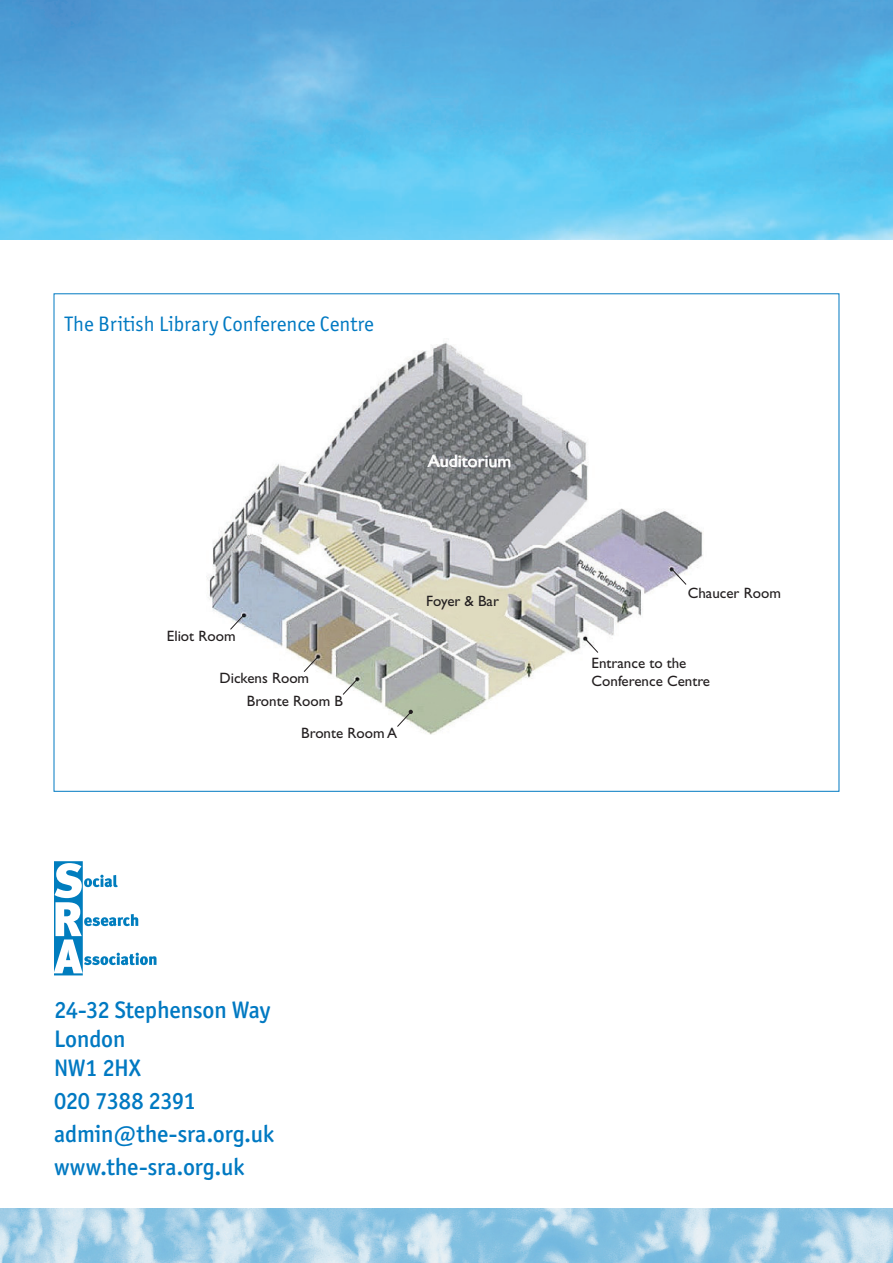
<style>
.page{position:relative;width:893px;height:1263px;background:#fff}
.page>*{position:absolute;margin:0;border:0;box-sizing:border-box;transform-origin:0 0}
.Subhead_02{font:500 24px/28.8px "Officina San ITC";letter-spacing:-.01em;color:#0079c2}
.Body_text{font:21px "Officina San ITC";color:#0079c2}
.t1{font:18px "Gill Sans";color:#fff}
.t2{font:15px/18px "Gill Sans";color:#231f20}
</style>
<div class="page">
<img style="left:0;top:1209px;width:893px;height:54px">
<img style="left:0;top:0;width:893px;height:240px">
<svg style="left:54px;top:861px;width:102px;height:114px"></svg>
<img style="left:206px;top:342px;width:498px;height:392px">
<svg style="left:229px;top:614px;width:16px;height:16px"></svg>
<svg style="left:303px;top:656px;width:15px;height:17px"></svg>
<svg style="left:342px;top:679px;width:15px;height:16px"></svg>
<svg style="left:396px;top:710px;width:17px;height:17px"></svg>
<svg style="left:584px;top:637px;width:15px;height:16px"></svg>
<svg style="left:672px;top:569px;width:15px;height:16px"></svg>
<p class="Body_text" style="left:65px;top:312px;width:311px">The British Library Conference Centre</p>
<p class="t1" style="left:427px;top:451px;width:86px">Auditorium</p>
<p class="t2" style="left:167px;top:627px;width:70px">Eliot Room</p>
<p class="t2" style="left:220px;top:669px;width:91px">Dickens Room</p>
<p class="t2" style="left:247px;top:692px;width:97px">Bronte Room B</p>
<p class="t2" style="left:301px;top:724px;width:97px">Bronte Room A</p>
<p class="t2" style="left:426px;top:592px;width:74px">Foyer &amp; Bar</p>
<p class="t2" style="left:688px;top:584px;width:95px">Chaucer Room</p>
<p class="t2" style="left:592px;top:654px;width:120px">Entrance to the<br>Conference Centre</p>
<p class="Subhead_02" style="left:54px;top:995px;width:218px">24-32 Stephenson Way<br>London<br>NW1 2HX</p>
<p class="Subhead_02" style="left:54px;top:1086px;width:143px">020 7388 2391</p>
<p class="Subhead_02" style="left:54px;top:1119px;width:222px">admin@the-sra.org.uk</p>
<p class="Subhead_02" style="left:54px;top:1152px;width:192px">www.the-sra.org.uk</p>
</div>
